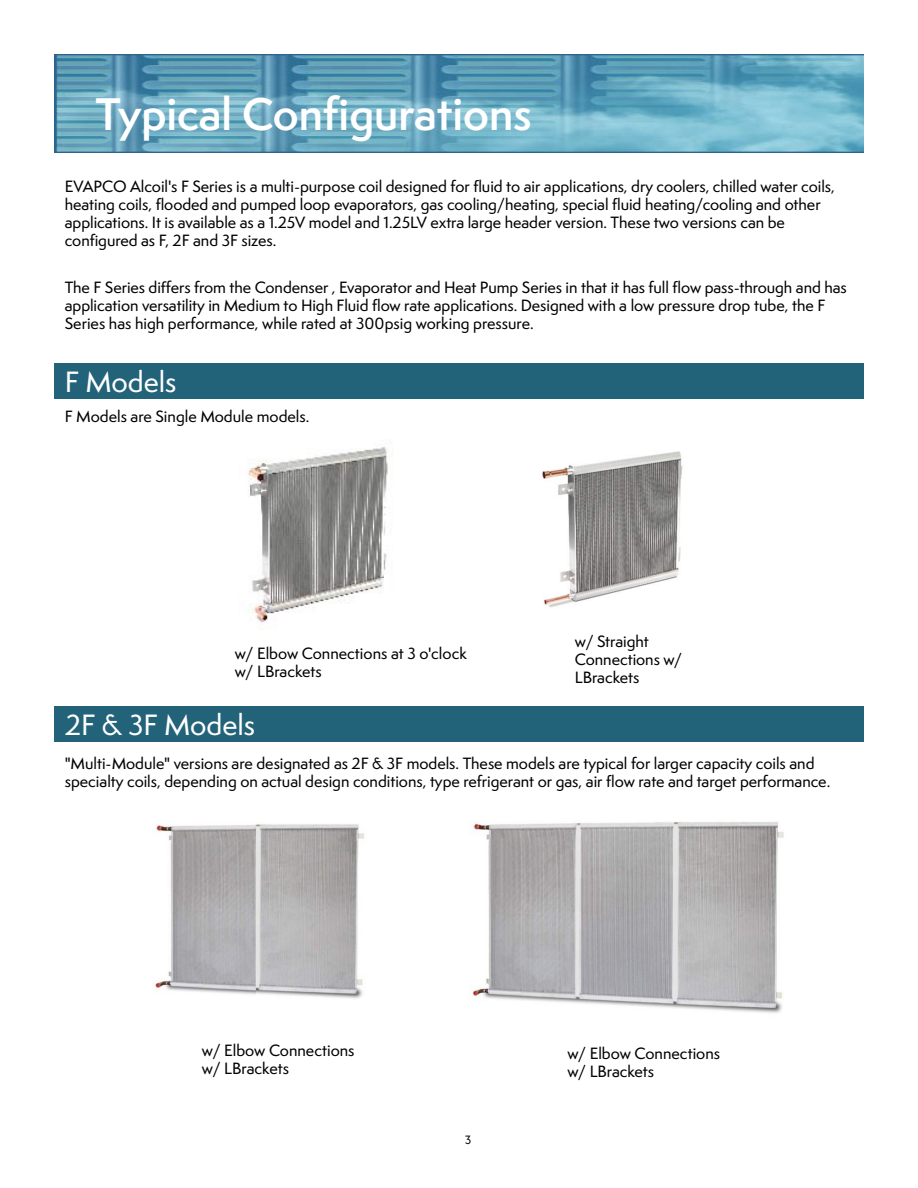
<style>
.page{position:relative;width:918px;height:1188px;background:#fff}
.page>*{position:absolute;margin:0;border:0;box-sizing:border-box;transform-origin:0 0}
.t1{font:600 42px "Semplicita Pro";color:#fff}
.t2{font:500 27px "Semplicita Pro";color:#fff}
.t3{font:500 15px/18px "Semplicita Pro";letter-spacing:-.005em;color:#000}
.t4{font:12px "P22 Underground";color:#000}
</style>
<div class="page">
<img style="left:54px;top:54px;width:810px;height:99px">
<img style="left:542px;top:451px;width:141px;height:157px">
<img style="left:154px;top:824px;width:103px;height:171px">
<img style="left:257px;top:823px;width:108px;height:176px">
<img style="left:472px;top:821px;width:312px;height:192px">
<img style="left:248px;top:446px;width:140px;height:183px">
<div style="left:54px;top:363px;width:810px;height:36px;background:#23637a"></div>
<div style="left:54px;top:706px;width:810px;height:36px;background:#23637a"></div>
<h1 class="t1" style="left:96px;top:83px;width:438px">Typical Configurations</h1>
<p class="t3" style="left:65px;top:177px;width:772px">EVAPCO Alcoil's F Series is a multi-purpose coil designed for fluid to air applications, dry coolers, chilled water coils, heating coils, flooded and pumped loop evaporators, gas cooling/heating, special fluid heating/cooling and other applications. It is available as a 1.25V model and 1.25LV extra large header version. These two versions can be configured as F, 2F and 3F sizes.</p>
<p class="t3" style="left:65px;top:278px;width:784px">The F Series differs from the Condenser , Evaporator and Heat Pump Series in that it has full flow pass-through and has application versatility in Medium to High Fluid flow rate applications. Designed with a low pressure drop tube, the F<br>Series has high performance, while rated at 300psig working pressure.</p>
<h2 class="t2" style="left:65px;top:363px;width:113px">F Models</h2>
<p class="t3" style="left:65px;top:407px;width:246px">F Models are Single Module models.</p>
<p class="t3" style="left:235px;top:645px;width:234px">w/ Elbow Connections at 3 o'clock w/ LBrackets</p>
<p class="t3" style="left:575px;top:633px;width:109px">w/ Straight<br>Connections w/<br>LBrackets</p>
<h2 class="t2" style="left:65px;top:705px;width:192px">2F &amp; 3F Models</h2>
<p class="t3" style="left:65px;top:754px;width:767px">"Multi-Module" versions are designated as 2F &amp; 3F models. These models are typical for larger capacity coils and specialty coils, depending on actual design conditions, type refrigerant or gas, air flow rate and target performance.</p>
<p class="t3" style="left:202px;top:1042px;width:154px">w/ Elbow Connections w/ LBrackets</p>
<p class="t3" style="left:567px;top:1044px;width:154px">w/ Elbow Connections w/ LBrackets</p>
<p class="t4" style="left:465px;top:1133px;width:8px">3</p>
</div>
